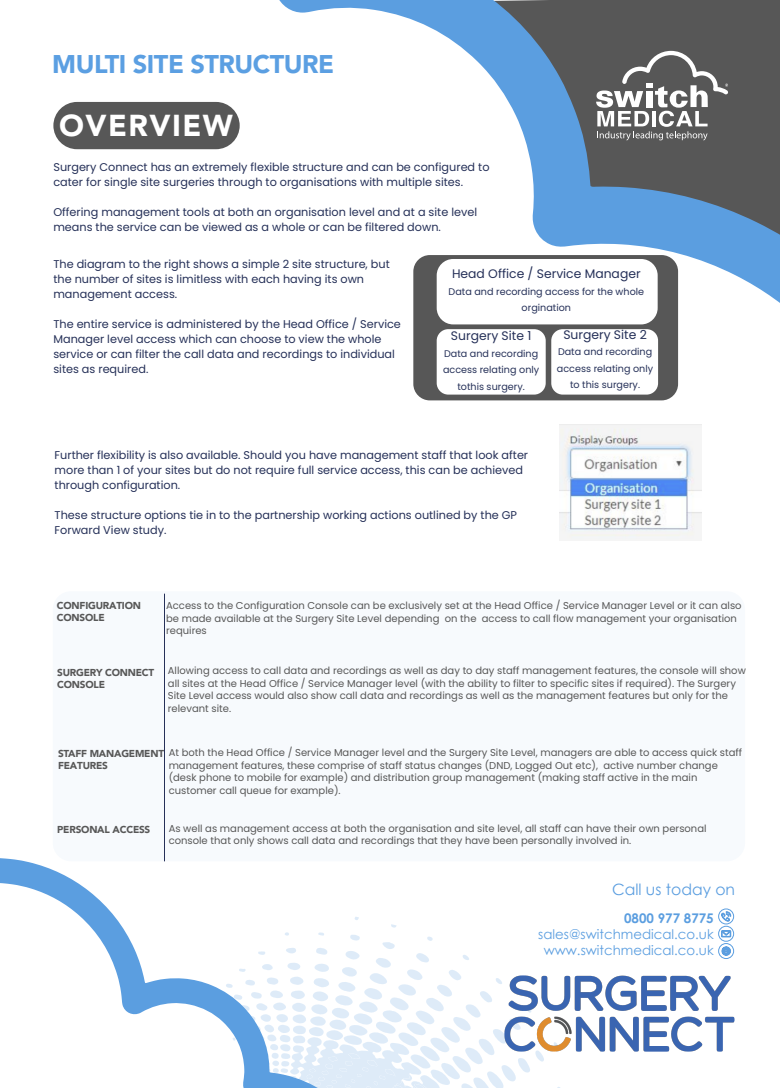
<style>
.page{position:relative;width:780px;height:1088px;background:#fff}
.page>*{position:absolute;margin:0;border:0;box-sizing:border-box;transform-origin:0 0}
.t1{font:900 30px "Avenir";letter-spacing:.05em;color:#fff}
.t2{font:900 25.38px "Avenir";letter-spacing:-.02em;color:#5b9fe2}
.t3{font:15.62px "Century Gothic";color:#5b9ee0}
.t4{font:13.38px/16px "Century Gothic";color:#5b9ee0;text-align:center}
.t5{font:700 13.38px "Century Gothic";color:#5b9ee0}
.t6{font:12.38px "Poppins";color:#253058}
.t7{font:11.25px/15px "Poppins";color:#253058}
.t8{font:10px/12.5px "Poppins";color:#575757}
.t9{font:900 10px/12px "Avenir";letter-spacing:-.02em;color:#575757}
.t10{font:9.62px/16.5px "Poppins";color:#253058;text-align:center}
</style>
<div class="page">
<div style="left:53px;top:102px;width:187px;height:47px;background:#575757;border-radius:24px"></div>
<svg style="left:0;top:858px;width:215px;height:158px"></svg>
<svg style="left:279px;top:0;width:501px;height:425px"></svg>
<svg style="left:215px;top:917px;width:329px;height:171px"></svg>
<svg style="left:596px;top:51px;width:132px;height:89px"></svg>
<div style="left:718px;top:909px;width:15px;height:15px;border:1px solid #5b9ee0;border-radius:50%"></div>
<svg style="left:720px;top:911px;width:11px;height:11px"></svg>
<div style="left:718px;top:943px;width:15px;height:16px;border:1px solid #5b9ee0;border-radius:50%"></div>
<svg style="left:721px;top:946px;width:10px;height:10px"></svg>
<div style="left:718px;top:926px;width:15px;height:15px;border:1px solid #5b9ee0;border-radius:50%"></div>
<svg style="left:720px;top:930px;width:11px;height:8px"></svg>
<img style="left:504px;top:975px;width:230px;height:76px">
<div style="left:413px;top:255px;width:265px;height:145px;background:#575757;border-radius:16px"></div>
<div style="left:436px;top:259px;width:221px;height:65px;background:#fff;border-radius:16px"></div>
<div style="left:436px;top:329px;width:109px;height:66px;background:#fff;border-radius:12px"></div>
<div style="left:551px;top:329px;width:107px;height:66px;background:#fff;border-radius:11px"></div>
<img style="left:559px;top:425px;width:143px;height:115px">
<div style="left:53px;top:591px;width:692px;height:270px;background:#f7fafd;border-radius:18px"></div>
<hr style="left:164px;top:594px;width:1px;height:267px;background:#263058">
<h2 class="t2" style="left:52px;top:45px;width:283px">MULTI SITE STRUCTURE</h2>
<h1 class="t1" style="left:59px;top:104px;width:175px">OVERVIEW</h1>
<p class="t7" style="left:53px;top:159px;width:437px">Surgery Connect has an extremely flexible structure and can be configured to cater for single site surgeries through to organisations with multiple sites.</p>
<p class="t7" style="left:53px;top:204px;width:425px">Offering management tools at both an organisation level and at a site level means the service can be viewed as a whole or can be filtered down.</p>
<p class="t7" style="left:53px;top:256px;width:338px">The diagram to the right shows a simple 2 site structure, but the number of sites is limitless with each having its own management access.</p>
<p class="t7" style="left:53px;top:316px;width:349px">The entire service is administered by the Head Office / Service Manager level access which can choose to view the whole service or can filter the call data and recordings to individual sites as required.</p>
<p class="t6" style="left:452px;top:267px;width:190px">Head Office / Service Manager</p>
<p class="t10" style="left:448px;top:283px;width:197px">Data and recording access for the whole orgination</p>
<p class="t6" style="left:451px;top:329px;width:82px">Surgery Site 1</p>
<p class="t10" style="left:443px;top:345px;width:98px">Data and recording access relating only tothis surgery.</p>
<p class="t6" style="left:563px;top:327px;width:85px">Surgery Site 2</p>
<p class="t10" style="left:557px;top:344px;width:98px">Data and recording access relating only to this surgery.</p>
<p class="t7" style="left:55px;top:447px;width:475px">Further flexibility is also available. Should you have management staff that look after more than 1 of your sites but do not require full service access, this can be achieved through configuration.</p>
<p class="t7" style="left:55px;top:507px;width:464px">These structure options tie in to the partnership working actions outlined by the GP<br>Forward View study.</p>
<p class="t9" style="left:57px;top:600px;width:86px">CONFIGURATION<br>CONSOLE</p>
<p class="t8" style="left:166px;top:600px;width:577px">Access to the Configuration Console can be exclusively set at the Head Office / Service Manager Level or it can also be made available at the Surgery Site Level depending on the access to call flow management your organisation requires</p>
<p class="t9" style="left:57px;top:667px;width:99px">SURGERY CONNECT<br>CONSOLE</p>
<p class="t8" style="left:168px;top:664px;width:579px">Allowing access to call data and recordings as well as day to day staff management features, the console will show all sites at the Head Office / Service Manager level (with the ability to filter to specific sites if required). The Surgery Site Level access would also show call data and recordings as well as the management features but only for the relevant site.</p>
<p class="t9" style="left:58px;top:748px;width:107px">STAFF MANAGEMENT<br>FEATURES</p>
<p class="t8" style="left:169px;top:747px;width:575px">At both the Head Office / Service Manager level and the Surgery Site Level, managers are able to access quick staff management features, these comprise of staff status changes (DND, Logged Out etc), active number change (desk phone to mobile for example) and distribution group management (making staff active in the main customer call queue for example).</p>
<p class="t9" style="left:57px;top:824px;width:95px">PERSONAL ACCESS</p>
<p class="t8" style="left:169px;top:822px;width:539px">As well as management access at both the organisation and site level, all staff can have their own personal console that only shows call data and recordings that they have been personally involved in.</p>
<h3 class="t3" style="left:612px;top:878px;width:124px">Call us today on</h3>
<h3 class="t5" style="left:624px;top:908px;width:91px">0800 977 8775</h3>
<h3 class="t4" style="left:538px;top:926px;width:177px">sales@switchmedical.co.uk www.switchmedical.co.uk</h3>
</div>
